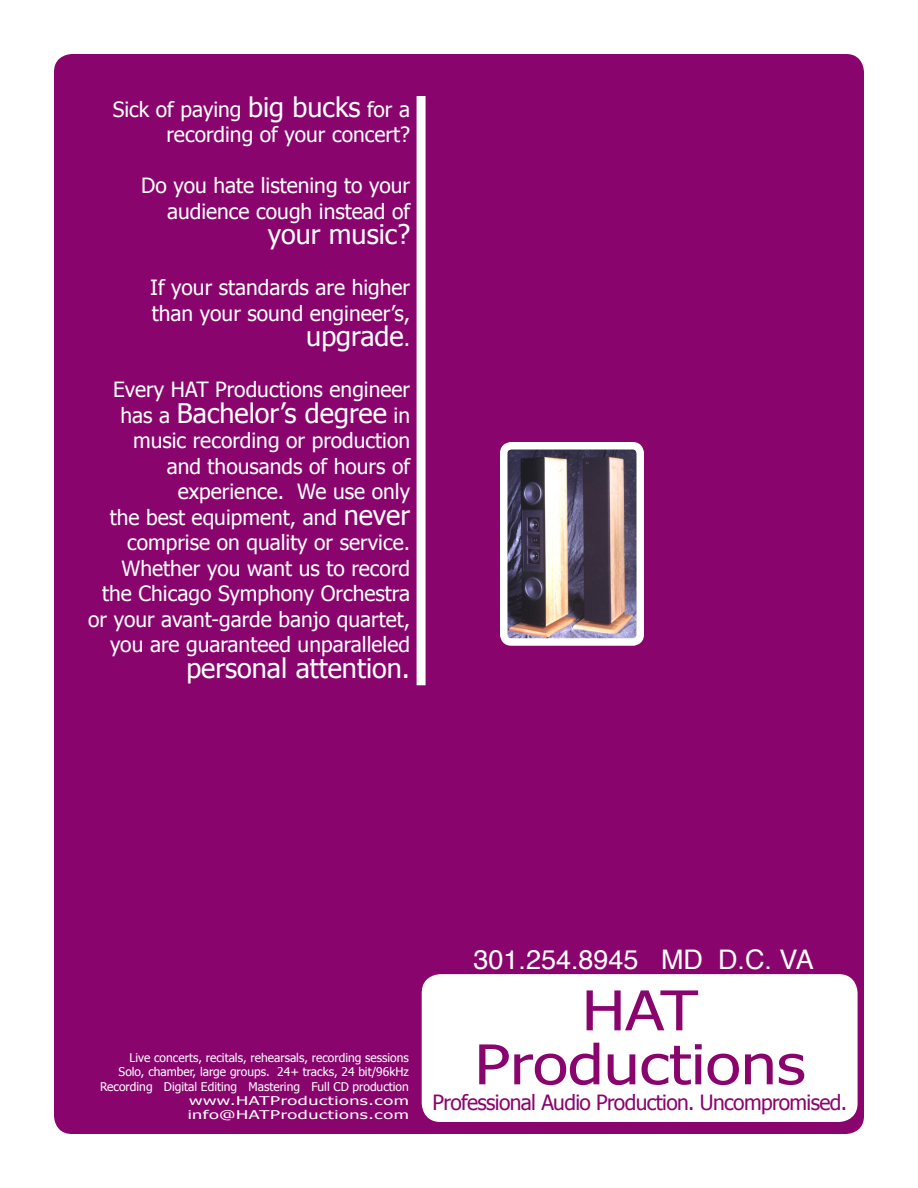
<style>
.page{position:relative;width:918px;height:1188px;background:#fff}
.page>*{position:absolute;margin:0;border:0;box-sizing:border-box;transform-origin:0 0}
.t1{font:54.75px/54px "Tahoma";color:#89056d;text-align:center;scale:1.18 1}
.t2{font:27px "Tahoma";color:#fff}
.t3{font:27px "Helvetica";color:#fff}
.t4{font:21px/25.5px "Tahoma";color:#fff;text-align:right}
.t5{font:21px "Tahoma";letter-spacing:-.03em;color:#89056d}
.t6{font:12px/14.4px "Tahoma";color:#fff;text-align:right}
.s1{font-size:27px}
.s2{font-size:21px}
</style>
<div class="page">
<div style="left:54px;top:54px;width:810px;height:1080px;background:#89056d"></div>
<div style="left:417px;top:97px;width:8px;height:588px;background:#fff"></div>
<div style="left:417px;top:96px;width:9px;height:589px;border:2px solid #fff"></div>
<svg style="left:421px;top:973px;width:437px;height:148px"></svg>
<img style="left:496px;top:438px;width:152px;height:204px">
<p class="t4" style="left:113px;top:96px;width:299px">Sick of paying <span class="s1">big bucks</span> for a recording of your concert?</p>
<p class="t4" style="left:141px;top:172px;width:271px">Do you hate listening to your audience cough instead of</p>
<p class="t2" style="left:268px;top:217px;width:144px">your music?</p>
<p class="t4" style="left:150px;top:274px;width:261px;text-align:left">If your standards are higher than your sound engineer’s,</p>
<p class="t2" style="left:306px;top:319px;width:105px">upgrade<span class="s2">.</span></p>
<p class="t4" style="left:113px;top:376px;width:299px">Every HAT Productions engineer</p>
<p class="t2" style="left:121px;top:396px;width:291px"><span class="s2">has a</span> Bachelor’s degree <span class="s2">in</span></p>
<p class="t4" style="left:88px;top:427px;width:323px">music recording or production<br>and thousands of hours of experience. We use only<br>the best equipment, and <span class="s1">never </span>comprise on quality or service.<br>Whether you want us to record the Chicago Symphony Orchestra or your avant-garde banjo quartet, you are guaranteed unparalleled</p>
<p class="t2" style="left:186px;top:651px;width:225px">personal attention.</p>
<p class="t6" style="left:100px;top:1050px;width:310px">Live concerts, recitals, rehearsals, recording sessions<br>Solo, chamber, large groups. 24+ tracks, 24 bit/96kHz Recording Digital Editing Mastering Full CD production www.HATProductions.com info@HATProductions.com</p>
<p class="t3" style="left:474px;top:941px;width:342px">301.254.8945 MD D.C. VA</p>
<h1 class="t1" style="left:474px;top:982px;width:282px">HAT<br>Productions</h1>
<p class="t5" style="left:433px;top:1089px;width:416px">Professional Audio Production. Uncompromised.</p>
</div>
